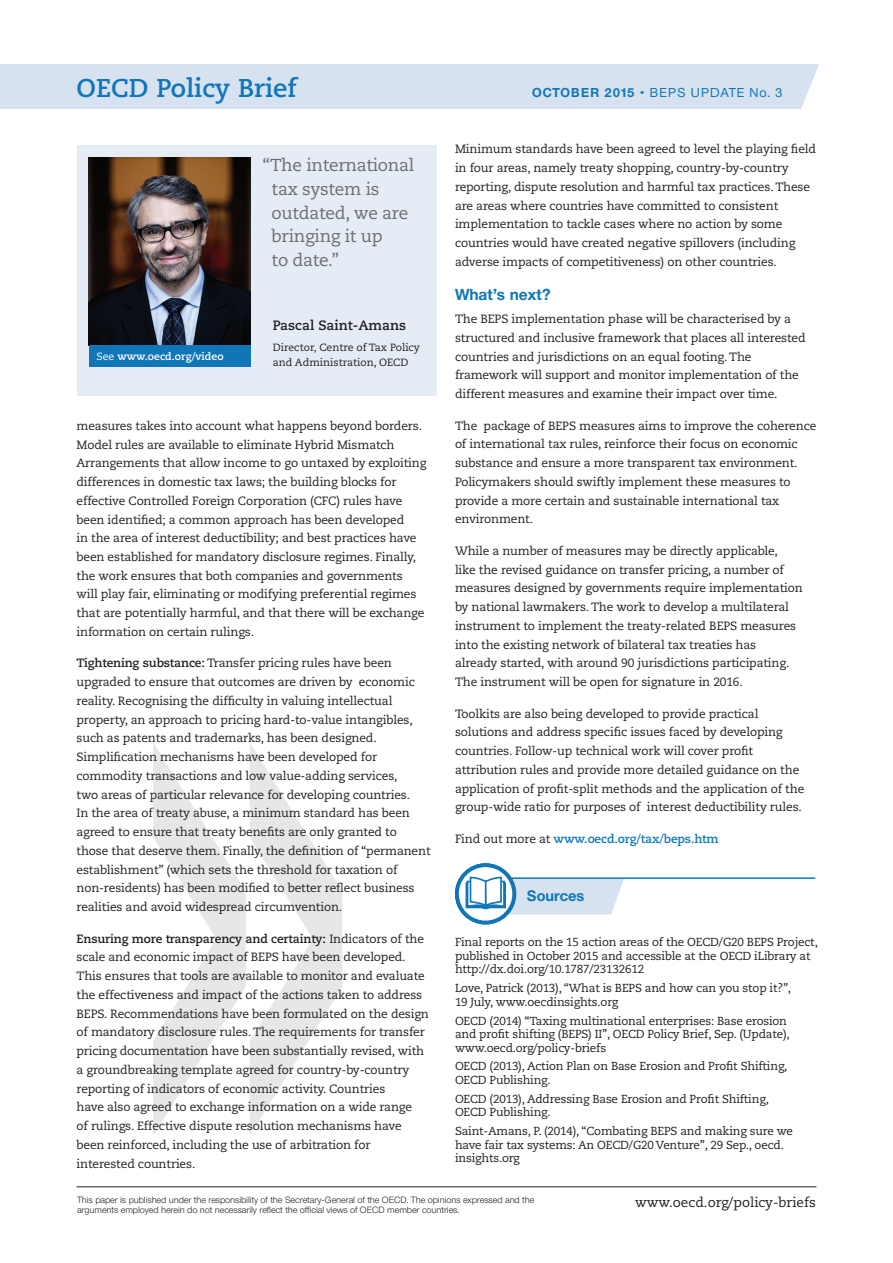
<style>
.page{position:relative;width:893px;height:1263px;background:#fff}
.page>*{position:absolute;margin:0;border:0;box-sizing:border-box;transform-origin:0 0}
.t1{font:700 25.65px "Caecilia";color:#1076b8}
.t2{font:17.25px/24px "Caecilia";letter-spacing:-.015em;color:#6c6d70}
.t3{font:700 15.75px "Neue Helvetica BQ";color:#1076b8}
.t4{font:700 15px "Neue Helvetica BQ";color:#1076b8}
.t5{font:13.5px "Caecilia";color:#231f20}
.t6{font:700 13.5px "Caecilia";color:#231f20}
.t7{font:12.75px "Neue Helvetica BQ";letter-spacing:.085em;color:#1076b8}
.t8{font:12px/18.8px "Caecilia";letter-spacing:-.01em;color:#231f20}
.t9{font:700 12px "Caecilia";letter-spacing:-.01em;color:#1076b8}
.t10{font:11.7px/13.5px "Caecilia";letter-spacing:-.015em;color:#231f20}
.t11{font:10.5px/15px "Caecilia";color:#231f20}
.t12{font:700 10.5px "Caecilia";color:#fff}
.t13{font:300 9px/10.5px "Neue Helvetica BQ";letter-spacing:-.01em;color:#231f20}
.s1{font-weight:700}
.s2{font-weight:400;color:#231f20}
.s3{font-weight:400}
</style>
<div class="page">
<svg style="left:153px;top:743px;width:189px;height:392px"></svg>
<div style="left:0;top:64px;width:819px;height:45px;background:#d7e2f1"></div>
<hr style="left:77px;top:1186px;width:739px;height:1px;background:#231f20">
<svg style="left:455px;top:863px;width:61px;height:61px"></svg>
<svg style="left:464px;top:876px;width:160px;height:38px"></svg>
<hr style="left:511px;top:877px;width:304px;height:2px;background:#1076b8">
<div style="left:77px;top:145px;width:360px;height:250px;background:#e5ecf6"></div>
<img style="left:89px;top:158px;width:162px;height:188px">
<div style="left:89px;top:346px;width:162px;height:21px;background:#1076b8"></div>
<h1 class="t1" style="left:77px;top:73px;width:222px">OECD Policy Brief</h1>
<p class="t7" style="left:532px;top:85px;width:252px"><span class="s1">OCTOBER 2015</span> • BEPS UPDATE No. 3</p>
<p class="t8" style="left:455px;top:140px;width:363px">Minimum standards have been agreed to level the playing field in four areas, namely treaty shopping, country-by-country reporting, dispute resolution and harmful tax practices. These are areas where countries have committed to consistent implementation to tackle cases where no action by some countries would have created negative spillovers (including adverse impacts of competitiveness) on other countries.</p>
<h3 class="t3" style="left:455px;top:285px;width:97px">What’s next?</h3>
<p class="t8" style="left:455px;top:310px;width:352px">The BEPS implementation phase will be characterised by a structured and inclusive framework that places all interested countries and jurisdictions on an equal footing. The framework will support and monitor implementation of the different measures and examine their impact over time.</p>
<p class="t8" style="left:455px;top:416px;width:363px">The package of BEPS measures aims to improve the coherence of international tax rules, reinforce their focus on economic substance and ensure a more transparent tax environment.<br>Policymakers should swiftly implement these measures to provide a more certain and sustainable international tax environment.</p>
<p class="t8" style="left:455px;top:542px;width:349px">While a number of measures may be directly applicable,<br>like the revised guidance on transfer pricing, a number of measures designed by governments require implementation by national lawmakers. The work to develop a multilateral instrument to implement the treaty-related BEPS measures into the existing network of bilateral tax treaties has<br>already started, with around 90 jurisdictions participating.<br>The instrument will be open for signature in 2016.</p>
<p class="t8" style="left:455px;top:704px;width:351px">Toolkits are also being developed to provide practical solutions and address specific issues faced by developing countries. Follow-up technical work will cover profit attribution rules and provide more detailed guidance on the application of profit-split methods and the application of the group-wide ratio for purposes of interest deductibility rules.</p>
<p class="t9" style="left:455px;top:832px;width:265px"><span class="s2">Find out more at</span> www.oecd.org/tax/beps.htm</p>
<h2 class="t2" style="left:272px;top:153px;width:144px;text-indent:-9px">“The international tax system is outdated, we are bringing it up<br>to date.”</h2>
<p class="t6" style="left:273px;top:317px;width:135px">Pascal Saint-Amans</p>
<p class="t11" style="left:273px;top:340px;width:149px">Director, Centre of Tax Policy and Administration, OECD</p>
<p class="t12" style="left:97px;top:350px;width:129px"><span class="s3">See</span> www.oecd.org/video</p>
<p class="t8" style="left:77px;top:416px;width:351px">measures takes into account what happens beyond borders.<br>Model rules are available to eliminate Hybrid Mismatch Arrangements that allow income to go untaxed by exploiting differences in domestic tax laws; the building blocks for effective Controlled Foreign Corporation (CFC) rules have been identified; a common approach has been developed<br>in the area of interest deductibility; and best practices have been established for mandatory disclosure regimes. Finally, the work ensures that both companies and governments will play fair, eliminating or modifying preferential regimes that are potentially harmful, and that there will be exchange information on certain rulings.</p>
<p class="t8" style="left:77px;top:654px;width:356px"><span class="s1">Tightening substance:</span> Transfer pricing rules have been upgraded to ensure that outcomes are driven by economic reality. Recognising the difficulty in valuing intellectual property, an approach to pricing hard-to-value intangibles, such as patents and trademarks, has been designed.<br>Simplification mechanisms have been developed for commodity transactions and low value-adding services,<br>two areas of particular relevance for developing countries.<br>In the area of treaty abuse, a minimum standard has been agreed to ensure that treaty benefits are only granted to those that deserve them. Finally, the definition of “permanent establishment” (which sets the threshold for taxation of non-residents) has been modified to better reflect business realities and avoid widespread circumvention.</p>
<p class="t8" style="left:77px;top:929px;width:354px"><span class="s1">Ensuring more transparency and certainty:</span> Indicators of the scale and economic impact of BEPS have been developed.<br>This ensures that tools are available to monitor and evaluate the effectiveness and impact of the actions taken to address BEPS. Recommendations have been formulated on the design of mandatory disclosure rules. The requirements for transfer pricing documentation have been substantially revised, with a groundbreaking template agreed for country-by-country reporting of indicators of economic activity. Countries<br>have also agreed to exchange information on a wide range<br>of rulings. Effective dispute resolution mechanisms have been reinforced, including the use of arbitration for interested countries.</p>
<p class="t10" style="left:455px;top:935px;width:364px">Final reports on the 15 action areas of the OECD/G20 BEPS Project, published in October 2015 and accessible at the OECD iLibrary at http://dx.doi.org/10.1787/23132612</p>
<p class="t4" style="left:527px;top:886px;width:59px">Sources</p>
<p class="t10" style="left:455px;top:981px;width:338px">Love, Patrick (2013), “What is BEPS and how can you stop it?”,<br>19 July, www.oecdinsights.org</p>
<p class="t10" style="left:455px;top:1014px;width:336px">OECD (2014) “Taxing multinational enterprises: Base erosion and profit shifting (BEPS) II”, OECD Policy Brief, Sep. (Update), www.oecd.org/policy-briefs</p>
<p class="t10" style="left:455px;top:1060px;width:334px">OECD (2013), Action Plan on Base Erosion and Profit Shifting,<br>OECD Publishing.</p>
<p class="t10" style="left:455px;top:1092px;width:315px">OECD (2013), Addressing Base Erosion and Profit Shifting,<br>OECD Publishing.</p>
<p class="t10" style="left:455px;top:1125px;width:339px">Saint-Amans, P. (2014), “Combating BEPS and making sure we have fair tax systems: An OECD/G20 Venture”, 29 Sep., oecd. insights.org</p>
<p class="t13" style="left:77px;top:1194px;width:459px">This paper is published under the responsibility of the Secretary-General of the OECD. The opinions expressed and the arguments employed herein do not necessarily reflect the official views of OECD member countries.</p>
<p class="t5" style="left:635px;top:1194px;width:182px">www.oecd.org/policy-briefs</p>
</div>
